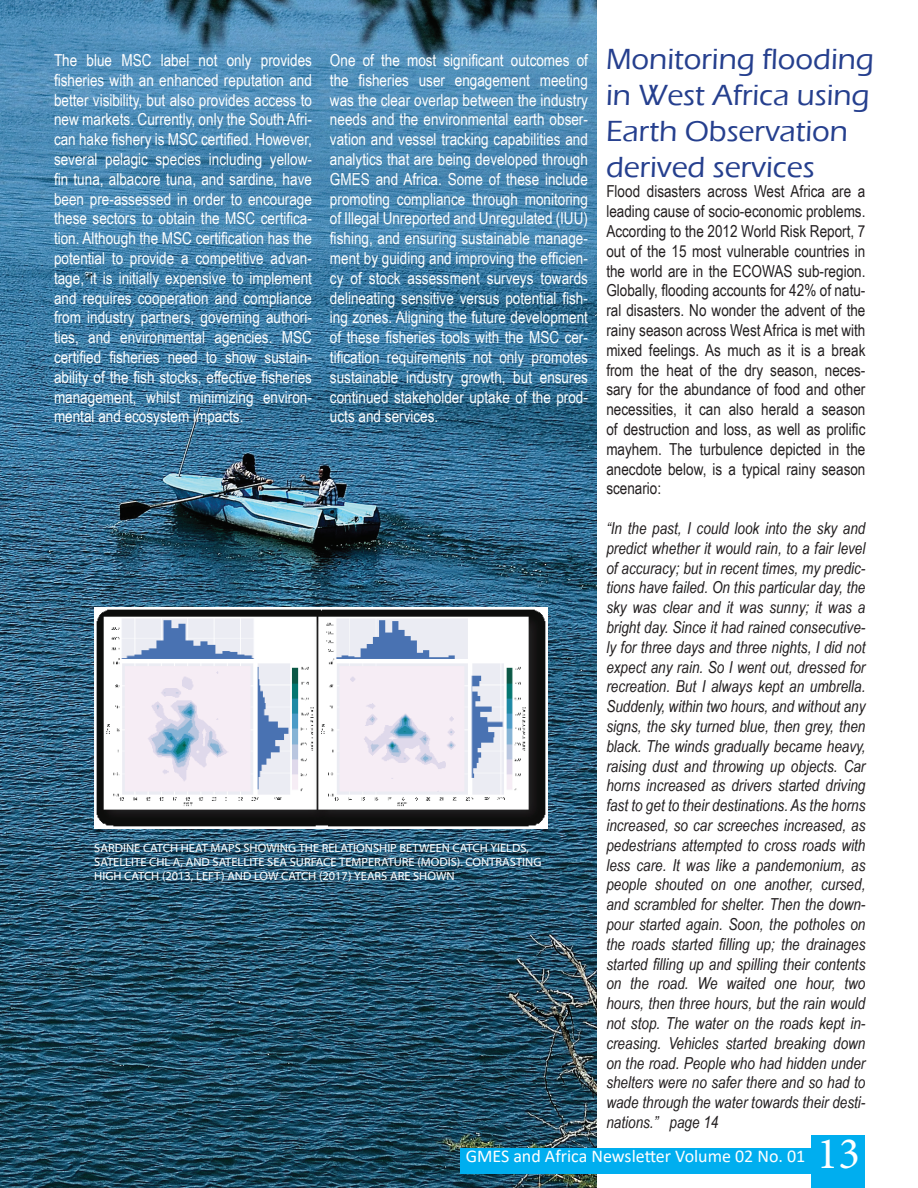
<style>
.page{position:relative;width:918px;height:1188px;background:#fff}
.page>*{position:absolute;margin:0;border:0;box-sizing:border-box;transform-origin:0 0}
.t1{font:45px "Minion Pro";color:#fff}
.t2{font:500 30px/36px "Eras ITC";color:#253f8e}
.t3{font:18px "Calibri";color:#fff}
.t4{font:16.5px/19.8px "Arial Narrow";color:#fff;text-align:justify}
.t5{font:italic 16.5px/19.8px "Arial Narrow";color:#231f20;text-align:justify}
.t6{font:16.5px/19.8px "Arial Narrow";color:#231f20;text-align:justify}
.t7{font:12px/14.4px "Myriad Web Pro";color:#fff}
</style>
<div class="page">
<img style="left:0;top:0;width:597px;height:1188px">
<img style="left:94px;top:607px;width:454px;height:222px">
<div style="left:811px;top:1136px;width:54px;height:52px;background:#00aeef"></div>
<div style="left:460px;top:1148px;width:351px;height:26px;background:#00aeef"></div>
<p class="t4" style="left:54px;top:50px;width:260px">The blue MSC label not only provides fisheries with an enhanced reputation and better visibility, but also provides access to new markets. Currently, only the South Afri&shy;can hake fishery is MSC certified. However, several pelagic species including yellow&shy;fin tuna, albacore tuna, and sardine, have been pre-assessed in order to encourage these sectors to obtain the MSC certifica&shy;tion. Although the MSC certification has the potential to provide a competitive advan&shy;tage, it is initially expensive to implement and requires cooperation and compliance from industry partners, governing authori&shy;ties, and environmental agencies. MSC certified fisheries need to show sustain&shy;ability of the fish stocks, effective fisheries management, whilst minimizing environ&shy;mental and ecosystem impacts.</p>
<p class="t4" style="left:330px;top:50px;width:260px">One of the most significant outcomes of the fisheries user engagement meeting was the clear overlap between the industry needs and the environmental earth obser&shy;vation and vessel tracking capabilities and analytics that are being developed through GMES and Africa. Some of these include promoting compliance through monitoring of Illegal Unreported and Unregulated (IUU) fishing, and ensuring sustainable manage&shy;ment by guiding and improving the efficien&shy;cy of stock assessment surveys towards delineating sensitive versus potential fish&shy;ing zones. Aligning the future development of these fisheries tools with the MSC cer&shy;tification requirements not only promotes sustainable industry growth, but ensures continued stakeholder uptake of the prod&shy;ucts and services.</p>
<h2 class="t2" style="left:606px;top:41px;width:269px">Monitoring flooding in West Africa using<br>Earth Observation derived services</h2>
<p class="t6" style="left:606px;top:181px;width:261px">Flood disasters across West Africa are a leading cause of socio-economic problems.<br>According to the 2012 World Risk Report, 7 out of the 15 most vulnerable countries in the world are in the ECOWAS sub-region.<br>Globally, flooding accounts for 42% of natu&shy;ral disasters. No wonder the advent of the rainy season across West Africa is met with mixed feelings. As much as it is a break from the heat of the dry season, neces&shy;sary for the abundance of food and other necessities, it can also herald a season of destruction and loss, as well as prolific mayhem. The turbulence depicted in the anecdote below, is a typical rainy season scenario:</p>
<p class="t5" style="left:606px;top:518px;width:261px">“In the past, I could look into the sky and predict whether it would rain, to a fair level of accuracy; but in recent times, my predic&shy;tions have failed. On this particular day, the sky was clear and it was sunny; it was a bright day. Since it had rained consecutive&shy;ly for three days and three nights, I did not expect any rain. So I went out, dressed for recreation. But I always kept an umbrella.<br>Suddenly, within two hours, and without any signs, the sky turned blue, then grey, then black. The winds gradually became heavy, raising dust and throwing up objects. Car horns increased as drivers started driving fast to get to their destinations. As the horns increased, so car screeches increased, as pedestrians attempted to cross roads with less care. It was like a pandemonium, as people shouted on one another, cursed, and scrambled for shelter. Then the down&shy;pour started again. Soon, the potholes on the roads started filling up; the drainages started filling up and spilling their contents on the road. We waited one hour, two hours, then three hours, but the rain would not stop. The water on the roads kept in&shy;creasing. Vehicles started breaking down on the road. People who had hidden under shelters were no safer there and so had to wade through the water towards their desti&shy;nations.” page 14</p>
<p class="t3" style="left:466px;top:1143px;width:341px">GMES and Africa Newsletter Volume 02 No. 01</p>
<p class="t7" style="left:94px;top:841px;width:449px">SARDINE CATCH HEAT MAPS SHOWING THE RELATIONSHIP BETWEEN CATCH YIELDS,<br>SATELLITE CHL A, AND SATELLITE SEA SURFACE TEMPERATURE (MODIS). CONTRASTING<br>HIGH CATCH (2013, LEFT) AND LOW CATCH (2017) YEARS ARE SHOWN</p>
<h1 class="t1" style="left:817px;top:1124px;width:45px">13</h1>
</div>
